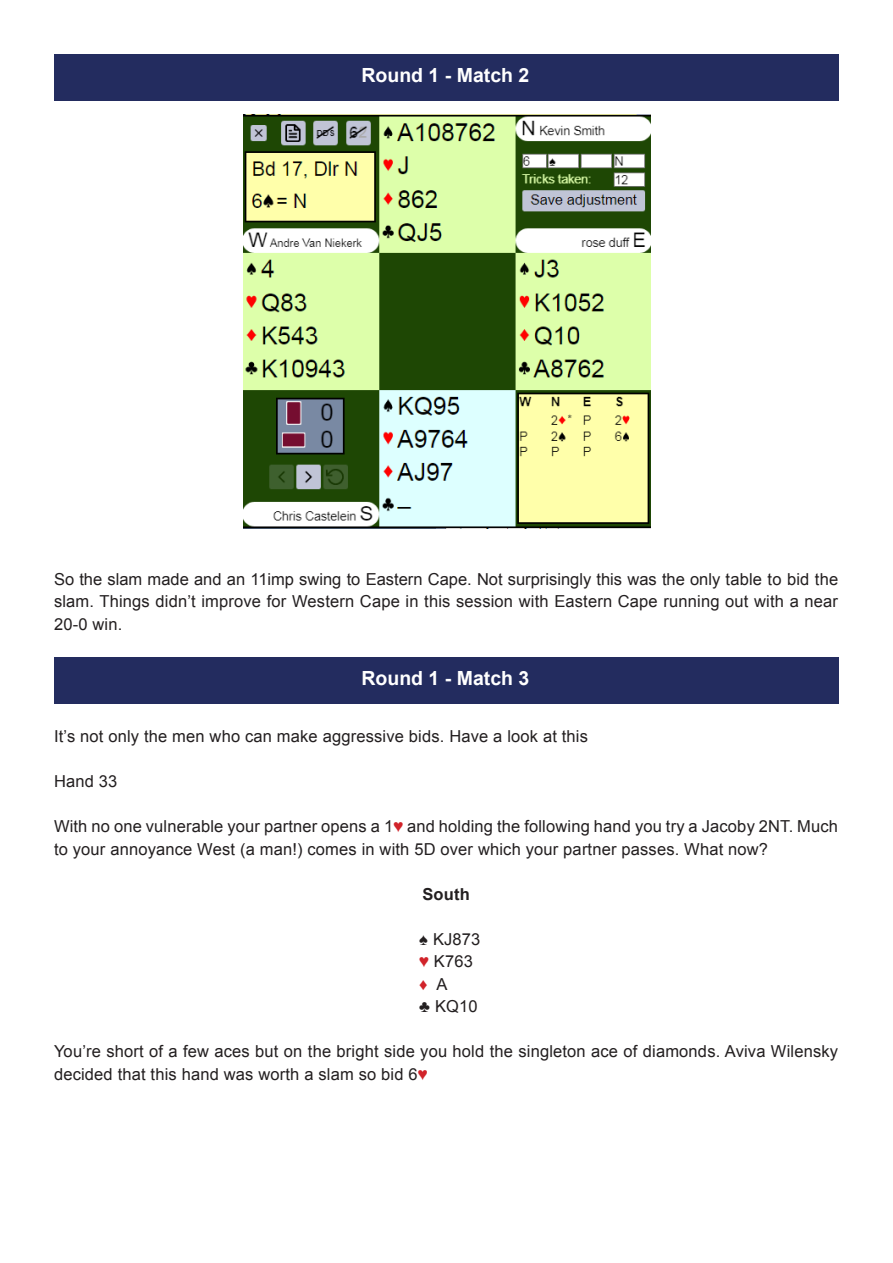
<style>
.page{position:relative;width:893px;height:1263px;background:#fff}
.page>*{position:absolute;margin:0;border:0;box-sizing:border-box;transform-origin:0 0}
.t1{font:700 19.5px "Arial";color:#fff}
.t2{font:16.5px/22.5px "Arial";letter-spacing:.01em;color:#231f20}
.t3{font:700 16.5px "Arial";letter-spacing:.01em;color:#231f20}
.t4{font:16.5px "Arial";color:#d1232a}
.s1{color:#d1232a}
.s2{color:#231f20}
</style>
<div class="page">
<img style="left:244px;top:115px;width:407px;height:413px">
<div style="left:54px;top:54px;width:784px;height:46px;background:#232c5f"></div>
<div style="left:54px;top:657px;width:784px;height:46px;background:#232c5f"></div>
<p class="t1" style="left:361px;top:63px;width:169px">Round 1 - Match 2</p>
<p class="t2" style="left:54px;top:568px;width:786px;text-align:justify">So the slam made and an 11imp swing to Eastern Cape. Not surprisingly this was the only table to bid the slam. Things didn’t improve for Western Cape in this session with Eastern Cape running out with a near 20-0 win.</p>
<p class="t1" style="left:361px;top:666px;width:169px">Round 1 - Match 3</p>
<p class="t2" style="left:54px;top:725px;width:535px">It’s not only the men who can make aggressive bids. Have a look at this</p>
<p class="t2" style="left:54px;top:770px;width:65px">Hand 33</p>
<p class="t2" style="left:54px;top:815px;width:786px">With no one vulnerable your partner opens a 1<span class="s1">♥</span> and holding the following hand you try a Jacoby 2NT. Much to your annoyance West (a man!) comes in with 5D over which your partner passes. What now?</p>
<p class="t3" style="left:422px;top:883px;width:49px">South</p>
<p class="t2" style="left:419px;top:928px;width:63px">♠ KJ873</p>
<p class="t2" style="left:419px;top:950px;width:55px"><span class="s1">♥</span> K763</p>
<p class="t4" style="left:419px;top:973px;width:30px">♦ <span class="s2">A</span></p>
<p class="t2" style="left:419px;top:995px;width:60px">♣ KQ10</p>
<p class="t2" style="left:54px;top:1040px;width:786px">You’re short of a few aces but on the bright side you hold the singleton ace of diamonds. Aviva Wilensky decided that this hand was worth a slam so bid 6<span class="s1">♥</span></p>
</div>
